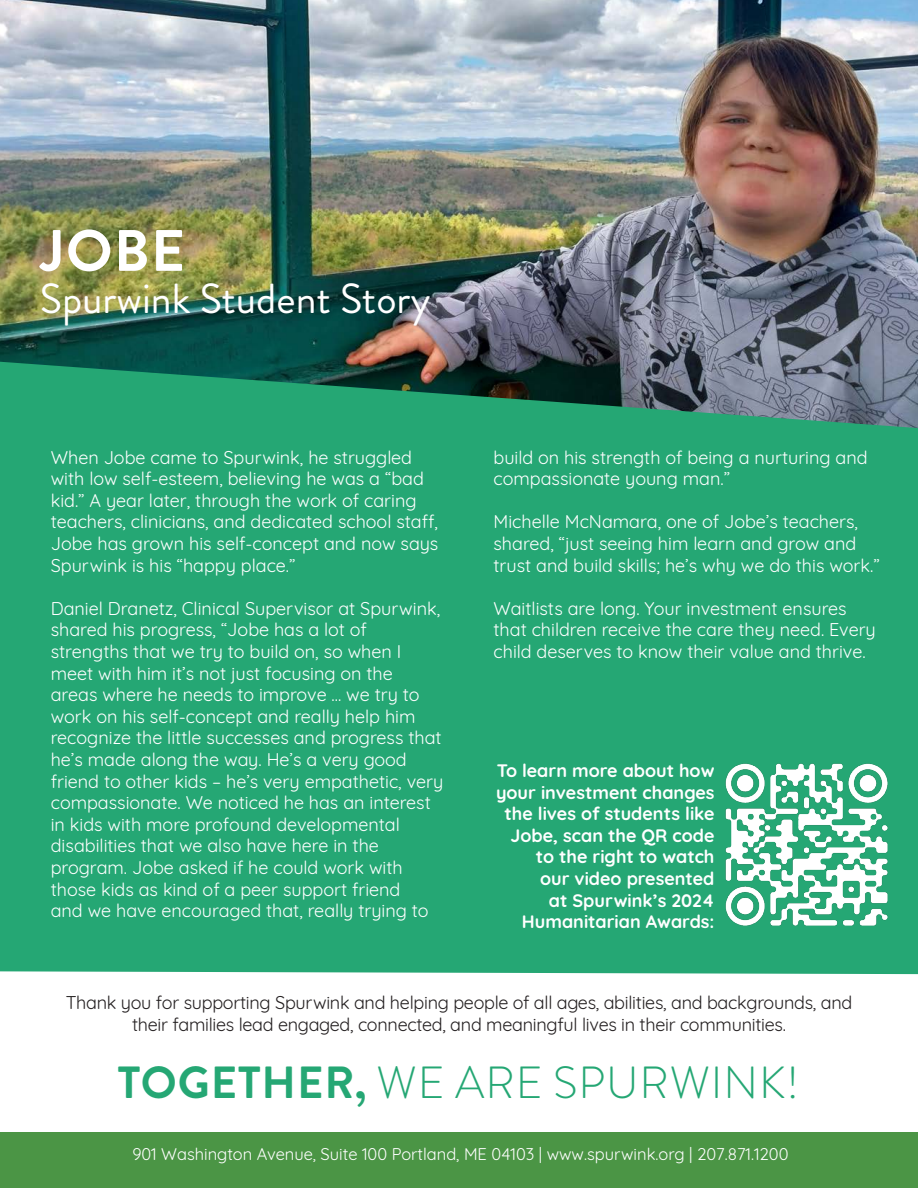
<style>
.page{position:relative;width:918px;height:1188px;background:#fff}
.page>*{position:absolute;margin:0;border:0;box-sizing:border-box;transform-origin:0 0}
.t1{font:700 58.35px "Brandon Grotesque";color:#fff}
.t2{font:300 45px "Brandon Grotesque";letter-spacing:.02em;color:#25a774}
.t3{font:42px "Brandon Grotesque";color:#fff}
.t4{font:18px/21.6px "Quicksand";color:#fff}
.t5{font:18px/21.6px "Quicksand";letter-spacing:-.015em;color:#231f20;text-align:center}
.t6{font:700 18px/21.6px "Quicksand";color:#fff;text-align:right}
.t7{font:16.5px "Quicksand";color:#fff}
.s1{font-weight:700}
</style>
<div class="page">
<div style="left:0;top:428px;width:918px;height:546px;background:#25a774"></div>
<div style="left:0;top:1133px;width:918px;height:55px;background:#4b9545"></div>
<img style="left:0;top:0;width:918px;height:428px">
<img style="left:720px;top:759px;width:172px;height:171px">
<p class="t1" style="left:40px;top:210px;width:146px">JOBE</p>
<p class="t3" style="left:40px;top:269px;width:392px">Spurwink Student Story</p>
<p class="t4" style="left:51px;top:444px;width:389px">When Jobe came to Spurwink, he struggled with low self-esteem, believing he was a “bad kid.” A year later, through the work of caring teachers, clinicians, and dedicated school staff, Jobe has grown his self-concept and now says Spurwink is his “happy place.”</p>
<p class="t4" style="left:51px;top:596px;width:394px">Daniel Dranetz, Clinical Supervisor at Spurwink, shared his progress, “Jobe has a lot of strengths that we try to build on, so when I meet with him it’s not just focusing on the areas where he needs to improve ... we try to work on his self-concept and really help him recognize the little successes and progress that he’s made along the way. He’s a very good friend to other kids – he’s very empathetic, very compassionate. We noticed he has an interest in kids with more profound developmental disabilities that we also have here in the program. Jobe asked if he could work with those kids as kind of a peer support friend<br>and we have encouraged that, really trying to</p>
<p class="t4" style="left:494px;top:444px;width:376px">build on his strength of being a nurturing and compassionate young man.”</p>
<p class="t4" style="left:494px;top:509px;width:388px">Michelle McNamara, one of Jobe’s teachers, shared, “just seeing him learn and grow and trust and build skills; he’s why we do this work.”</p>
<p class="t4" style="left:494px;top:596px;width:384px">Waitlists are long. Your investment ensures that children receive the care they need. Every child deserves to know their value and thrive.</p>
<p class="t6" style="left:496px;top:758px;width:220px">To learn more about how your investment changes the lives of students like<br>Jobe, scan the QR code to the right to watch<br>our video presented<br>at Spurwink’s 2024<br>Humanitarian Awards:</p>
<p class="t5" style="left:66px;top:990px;width:788px">Thank you for supporting Spurwink and helping people of all ages, abilities, and backgrounds, and their families lead engaged, connected, and meaningful lives in their communities.</p>
<p class="t2" style="left:118px;top:1052px;width:683px"><span class="s1">TOGETHER,</span> WE ARE SPURWINK!</p>
<p class="t7" style="left:132px;top:1141px;width:658px">901 Washington Avenue, Suite 100 Portland, ME 04103 | www.spurwink.org | 207.871.1200</p>
</div>
